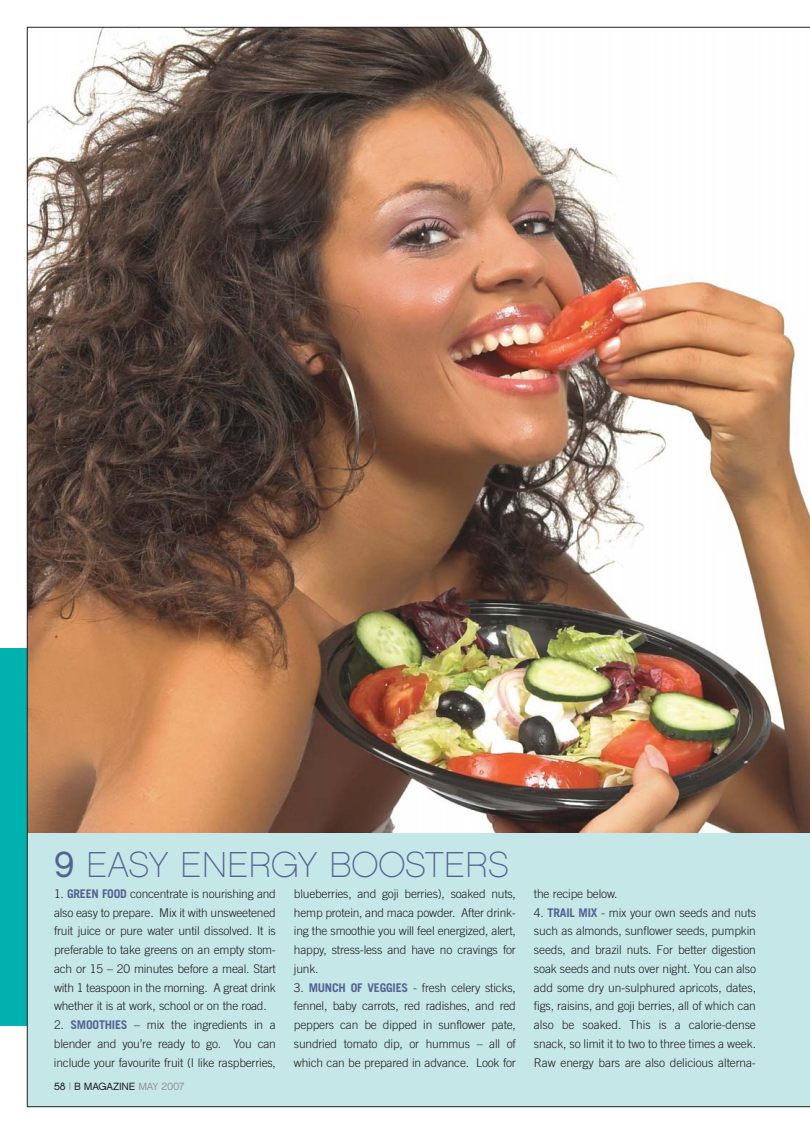
<style>
.page{position:relative;width:810px;height:1134px;background:#fff}
.page>*{position:absolute;margin:0;border:0;box-sizing:border-box;transform-origin:0 0}
.t1{font:36px "Chalet Paris Nineteen Sixty";color:#546292}
.t2{font:300 12px/18.8px "Trade Gothic";letter-spacing:-.015em;color:#231f20;text-align:justify}
.t3{font:10.5px "Chalet London Nineteen Sixty";letter-spacing:-.02em;color:#231f20}
.s1{font-family:"Chalet London Nineteen Sixty"}
.s2{font-weight:700;color:#546292}
.s3{font-family:"Chalet London Nineteen Seventy"}
.s4{font-family:"Chalet London Nineteen Seventy";color:#939598}
.s5{color:#939598}
</style>
<div class="page">
<div style="left:0;top:648px;width:27px;height:378px;background:#00b1b0"></div>
<img style="left:27px;top:27px;width:783px;height:1080px">
<h1 class="t1" style="left:54px;top:850px;width:457px"><span class="s1">9</span> EASY ENERGY BOOSTERS</h1>
<p class="t2" style="left:54px;top:885px;width:223px">1. <span class="s2">GREEN FOOD</span> concentrate is nourishing and also easy to prepare. Mix it with unsweetened fruit juice or pure water until dissolved. It is preferable to take greens on an empty stom&shy;ach or 15 – 20 minutes before a meal. Start with 1 teaspoon in the morning. A great drink whether it is at work, school or on the road.</p>
<p class="t2" style="left:54px;top:1016px;width:223px">2. <span class="s2">SMOOTHIES</span> – mix the ingredients in a blender and you’re ready to go. You can include your favourite fruit (I like raspberries,</p>
<p class="t3" style="left:54px;top:1081px;width:132px"><span class="s3">58</span> <span class="s4">|</span> B MAGAZINE <span class="s5">MAY 2007</span></p>
<p class="t2" style="left:294px;top:885px;width:223px">blueberries, and goji berries), soaked nuts, hemp protein, and maca powder. After drink&shy;ing the smoothie you will feel energized, alert, happy, stress-less and have no cravings for junk.</p>
<p class="t2" style="left:294px;top:979px;width:223px">3. <span class="s2">MUNCH OF VEGGIES</span> - fresh celery sticks, fennel, baby carrots, red radishes, and red peppers can be dipped in sunflower pate, sundried tomato dip, or hummus – all of which can be prepared in advance. Look for</p>
<p class="t2" style="left:534px;top:885px;width:85px">the recipe below.</p>
<p class="t2" style="left:534px;top:904px;width:224px">4. <span class="s2">TRAIL MIX</span> - mix your own seeds and nuts such as almonds, sunflower seeds, pumpkin seeds, and brazil nuts. For better digestion soak seeds and nuts over night. You can also add some dry un-sulphured apricots, dates, figs, raisins, and goji berries, all of which can also be soaked. This is a calorie-dense snack, so limit it to two to three times a week.<br>Raw energy bars are also delicious alterna-</p>
</div>
